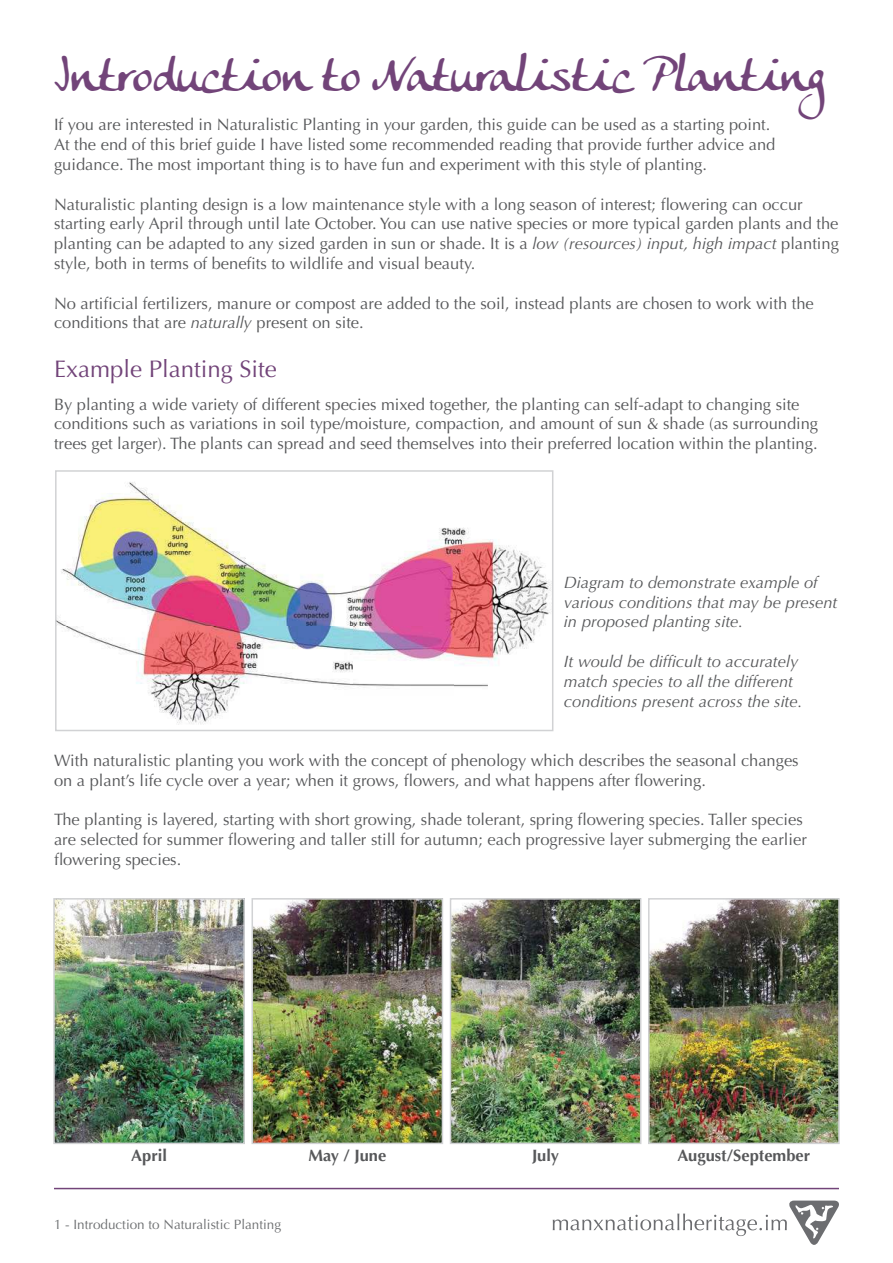
<style>
.page{position:relative;width:893px;height:1263px;background:#fff}
.page>*{position:absolute;margin:0;border:0;box-sizing:border-box;transform-origin:0 0}
.t1{font:48px "Anke Calligraphic FG";color:#724479}
.t2{font:24px "Optima";color:#724479}
.t3{font:16.5px/19.8px "Optima";color:#57585a}
.t4{font:italic 16.5px/19.8px "Optima";color:#57585a}
.t5{font:700 16.5px "Optima";color:#57585a}
.t6{font:13.5px "Optima";color:#6c6e70}
.s1{font-style:italic}
</style>
<div class="page">
<svg style="left:553px;top:1200px;width:286px;height:45px"></svg>
<img style="left:58px;top:482px;width:492px;height:243px">
<div style="left:55px;top:470px;width:498px;height:261px;border:2px solid #d1d2d4"></div>
<img style="left:56px;top:901px;width:186px;height:240px">
<div style="left:53px;top:898px;width:192px;height:246px;border:2px solid #d1d2d4"></div>
<img style="left:255px;top:901px;width:185px;height:240px">
<div style="left:252px;top:898px;width:191px;height:246px;border:2px solid #d1d2d4"></div>
<img style="left:453px;top:901px;width:185px;height:240px">
<div style="left:450px;top:898px;width:191px;height:246px;border:2px solid #d1d2d4"></div>
<img style="left:651px;top:901px;width:186px;height:240px">
<div style="left:648px;top:898px;width:192px;height:246px;border:2px solid #d1d2d4"></div>
<hr style="left:54px;top:1188px;width:785px;height:1px;background:#724479">
<h1 class="t1" style="left:54px;top:46px;width:773px">Introduction to Naturalistic Planting</h1>
<p class="t3" style="left:54px;top:116px;width:723px">If you are interested in Naturalistic Planting in your garden, this guide can be used as a starting point.<br>At the end of this brief guide I have listed some recommended reading that provide further advice and guidance. The most important thing is to have fun and experiment with this style of planting.</p>
<p class="t3" style="left:54px;top:194px;width:786px">Naturalistic planting design is a low maintenance style with a long season of interest; flowering can occur starting early April through until late October. You can use native species or more typical garden plants and the planting can be adapted to any sized garden in sun or shade. It is a <span class="s1">low (resources) input, high impact</span> planting style, both in terms of benefits to wildlife and visual beauty.</p>
<p class="t3" style="left:54px;top:293px;width:761px">No artificial fertilizers, manure or compost are added to the soil, instead plants are chosen to work with the conditions that are <span class="s1">naturally</span> present on site.</p>
<h2 class="t2" style="left:54px;top:359px;width:224px">Example Planting Site</h2>
<p class="t3" style="left:54px;top:396px;width:766px">By planting a wide variety of different species mixed together, the planting can self-adapt to changing site conditions such as variations in soil type/moisture, compaction, and amount of sun &amp; shade (as surrounding trees get larger). The plants can spread and seed themselves into their preferred location within the planting.</p>
<p class="t4" style="left:564px;top:574px;width:275px">Diagram to demonstrate example of various conditions that may be present in proposed planting site.</p>
<p class="t4" style="left:564px;top:652px;width:240px">It would be difficult to accurately match species to all the different conditions present across the site.</p>
<p class="t3" style="left:54px;top:751px;width:746px">With naturalistic planting you work with the concept of phenology which describes the seasonal changes on a plant’s life cycle over a year; when it grows, flowers, and what happens after flowering.</p>
<p class="t3" style="left:54px;top:810px;width:754px">The planting is layered, starting with short growing, shade tolerant, spring flowering species. Taller species are selected for summer flowering and taller still for autumn; each progressive layer submerging the earlier flowering species.</p>
<p class="t5" style="left:131px;top:1149px;width:37px">April</p>
<p class="t5" style="left:308px;top:1149px;width:80px">May / June</p>
<p class="t5" style="left:532px;top:1149px;width:29px">July</p>
<p class="t5" style="left:678px;top:1149px;width:134px">August/September</p>
<p class="t6" style="left:54px;top:1219px;width:229px">1 - Introduction to Naturalistic Planting</p>
</div>
